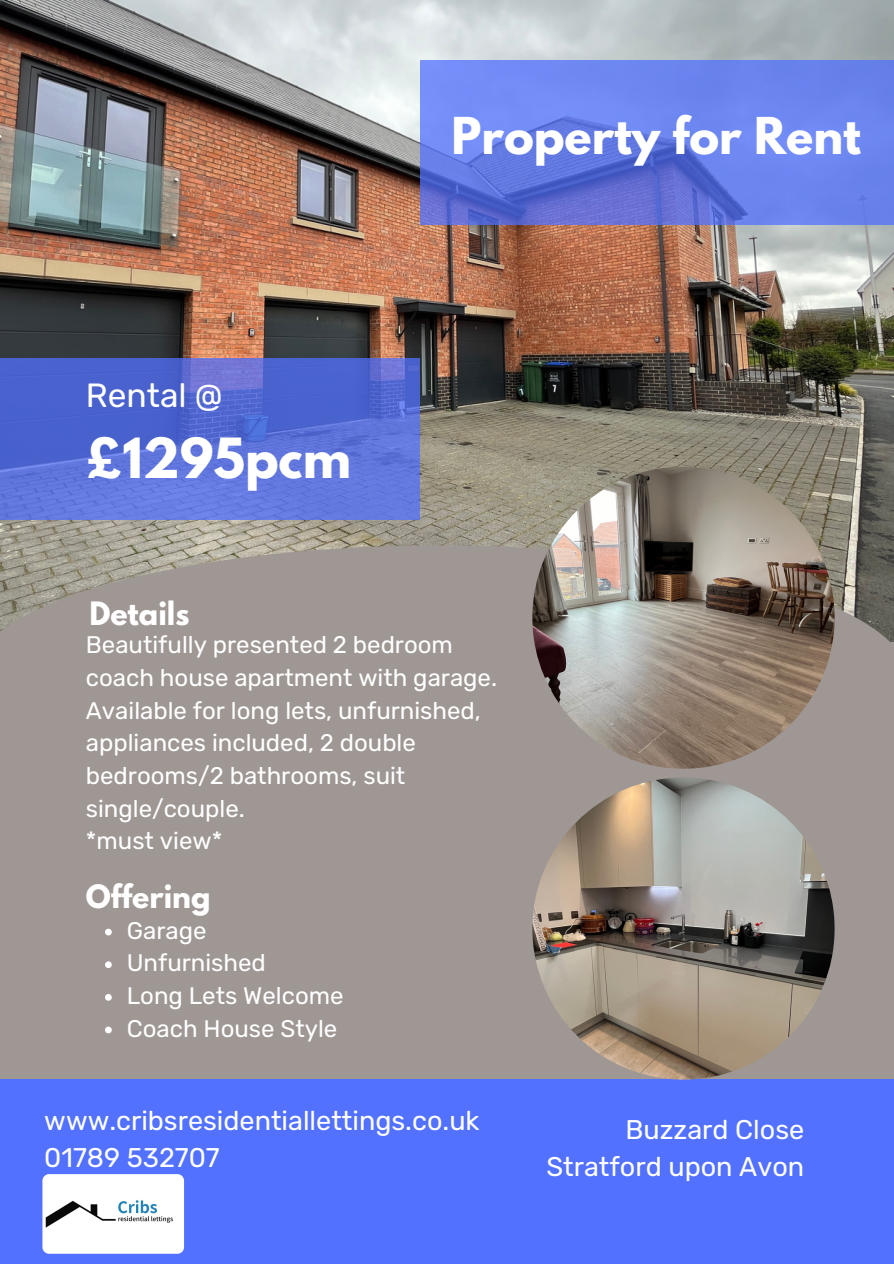
<style>
.page{position:relative;width:894px;height:1264px;background:#fff}
.page>*{position:absolute;margin:0;border:0;box-sizing:border-box;transform-origin:0 0}
.t1{font:700 49.05px "League Spartan";color:#fff}
.t2{font:700 45px "League Spartan";color:#fff}
.t3{font:33.45px "Rubik";color:#fff}
.t4{font:700 28.5px "League Spartan";color:#fff}
.t5{font:27px/37.2px "Rubik";color:#fff}
.t6{font:24px/32.7px "Rubik";color:#fff}
</style>
<div class="page">
<div style="left:0;top:0;width:893px;height:1263px;background:#9e9794"></div>
<img style="left:0;top:0;width:893px;height:545px">
<svg style="left:420px;top:60px;width:473px;height:164px;background:#677ee8"></svg>
<svg style="left:0;top:358px;width:420px;height:161px;background:#576ed6"></svg>
<div style="left:0;top:1079px;width:893px;height:184px;background:#5271ff"></div>
<img style="left:42px;top:1174px;width:142px;height:79px;border-radius:7px">
<svg style="left:0;top:545px;width:893px;height:264px"></svg>
<img style="left:532px;top:777px;width:302px;height:302px;border-radius:50%">
<img style="left:532px;top:466px;width:302px;height:302px;border-radius:50%">
<svg style="left:105px;top:928px;width:7px;height:7px"></svg>
<svg style="left:105px;top:961px;width:7px;height:7px"></svg>
<svg style="left:105px;top:994px;width:7px;height:6px"></svg>
<svg style="left:105px;top:1026px;width:7px;height:7px"></svg>
<h4 class="t3" style="left:86px;top:375px;width:138px">Rental @</h4>
<p class="t1" style="left:86px;top:434px;width:266px">£1295pcm</p>
<h3 class="t4" style="left:89px;top:599px;width:102px">Details</h3>
<p class="t2" style="left:451px;top:114px;width:410px">Property for Rent</p>
<p class="t6" style="left:86px;top:629px;width:412px">Beautifully presented 2 bedroom coach house apartment with garage.</p>
<p class="t6" style="left:86px;top:694px;width:396px">Available for long lets, unfurnished, appliances included, 2 double bedrooms/2 bathrooms, suit single/couple.</p>
<p class="t6" style="left:86px;top:824px;width:138px">*must view*</p>
<p class="t4" style="left:86px;top:882px;width:126px">Offering</p>
<h3 class="t6" style="left:127px;top:914px;width:81px">Garage</h3>
<p class="t6" style="left:127px;top:946px;width:141px">Unfurnished</p>
<p class="t6" style="left:127px;top:979px;width:218px">Long Lets Welcome</p>
<p class="t6" style="left:127px;top:1012px;width:212px">Coach House Style</p>
<p class="t5" style="left:44px;top:1101px;width:436px">www.cribsresidentiallettings.co.uk<br>01789 532707</p>
<h4 class="t5" style="left:546px;top:1110px;width:259px;text-align:right">Buzzard Close<br>Stratford upon Avon</h4>
</div>
